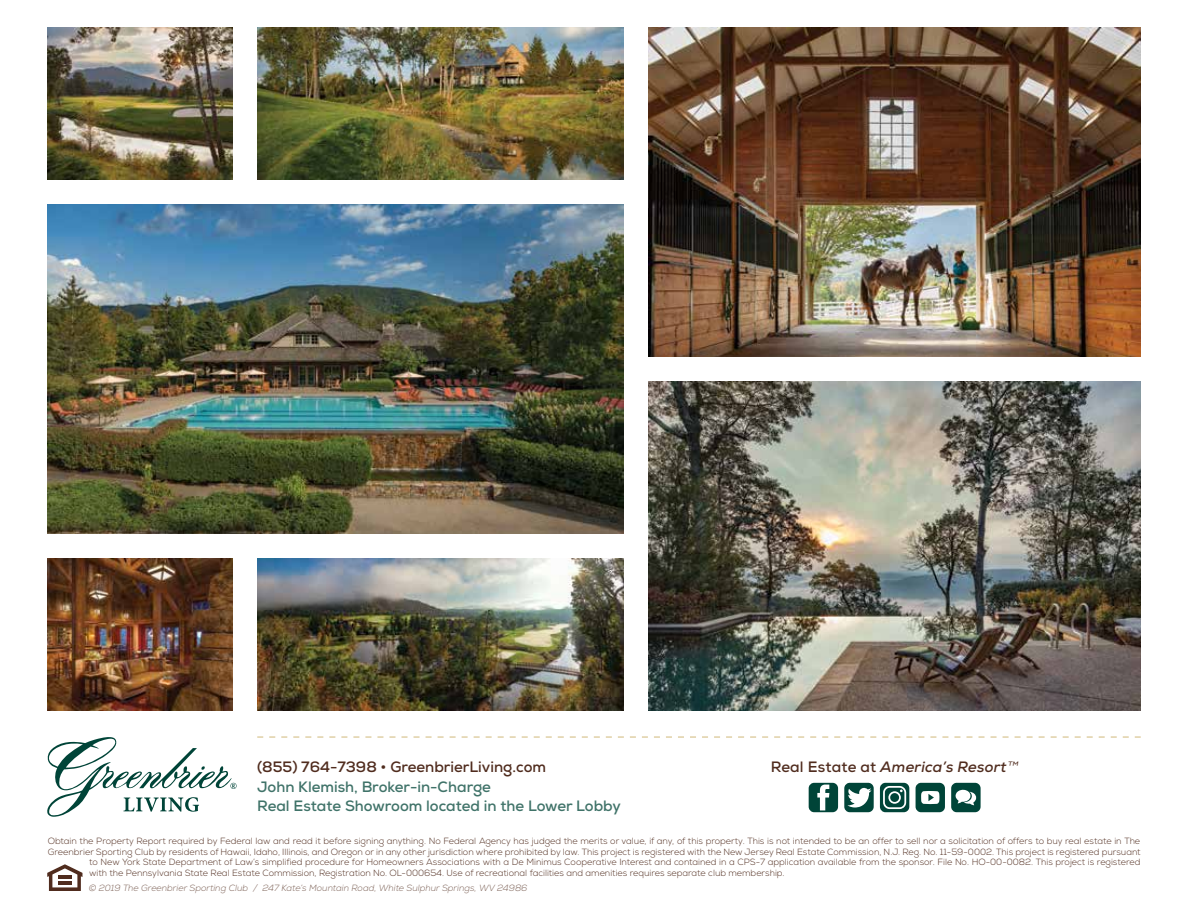
<style>
.page{position:relative;width:1188px;height:918px;background:#fff}
.page>*{position:absolute;margin:0;border:0;box-sizing:border-box;transform-origin:0 0}
.t1{font:700 15px/19.5px "Nexa";color:#407369}
.t2{font:700 15px "Nexa";color:#502c1e}
.t3{font:italic 700 15px "Nexa";letter-spacing:.01em;color:#502c1e}
.t4{font:300 9px "Nexa";color:#502c1e}
.t5{font:italic 300 9px "Nexa";color:#7c6156}
.s1{font-style:normal}
.s2{font-weight:300}
</style>
<div class="page">
<svg style="left:47px;top:864px;width:36px;height:27px"></svg>
<hr style="left:58px;top:875px;width:14px;height:4px;background:#502c1e">
<hr style="left:58px;top:881px;width:14px;height:3px;background:#502c1e">
<svg style="left:809px;top:783px;width:29px;height:29px"></svg>
<svg style="left:880px;top:783px;width:29px;height:29px"></svg>
<svg style="left:916px;top:783px;width:29px;height:29px"></svg>
<svg style="left:951px;top:783px;width:30px;height:29px"></svg>
<svg style="left:844px;top:783px;width:30px;height:29px"></svg>
<svg style="left:47px;top:737px;width:190px;height:80px"></svg>
<svg style="left:257px;top:736px;width:884px;height:2px"></svg>
<img style="left:648px;top:381px;width:493px;height:329px">
<img style="left:648px;top:27px;width:493px;height:329px">
<img style="left:47px;top:204px;width:576px;height:329px">
<img style="left:48px;top:27px;width:184px;height:152px">
<img style="left:257px;top:27px;width:366px;height:152px">
<img style="left:48px;top:558px;width:184px;height:152px">
<img style="left:257px;top:558px;width:366px;height:152px">
<h1 class="t2" style="left:257px;top:758px;width:290px">(855) 764-7398 • GreenbrierLiving.com</h1>
<h1 class="t3" style="left:771px;top:758px;width:249px"><span class="s1">Real Estate at</span> America’s Resort<span class="s2">™</span></h1>
<h1 class="t1" style="left:257px;top:777px;width:365px">John Klemish, Broker-in-Charge<br>Real Estate Showroom located in the Lower Lobby</h1>
<p class="t4" style="left:48px;top:836px;width:1094px">Obtain the Property Report required by Federal law and read it before signing anything. No Federal Agency has judged the merits or value, if any, of this property. This is not intended to be an offer to sell nor a solicitation of offers to buy real estate in The</p>
<p class="t4" style="left:48px;top:846px;width:1094px">Greenbrier Sporting Club by residents of Hawaii, Idaho, Illinois, and Oregon or in any other jurisdiction where prohibited by law. This project is registered with the New Jersey Real Estate Commission, N.J. Reg. No. 11-59-0002. This project is registered pursuant</p>
<p class="t4" style="left:89px;top:857px;width:1053px">to New York State Department of Law’s simplified procedure for Homeowners Associations with a De Minimus Cooperative Interest and contained in a CPS-7 application available from the sponsor. File No. HO-00-0082. This project is registered</p>
<p class="t4" style="left:89px;top:867px;width:697px">with the Pennsylvania State Real Estate Commission, Registration No. OL-000654. Use of recreational facilities and amenities requires separate club membership.</p>
<p class="t5" style="left:89px;top:882px;width:440px">© 2019 The Greenbrier Sporting Club / 247 Kate’s Mountain Road, White Sulphur Springs, WV 24986</p>
</div>
